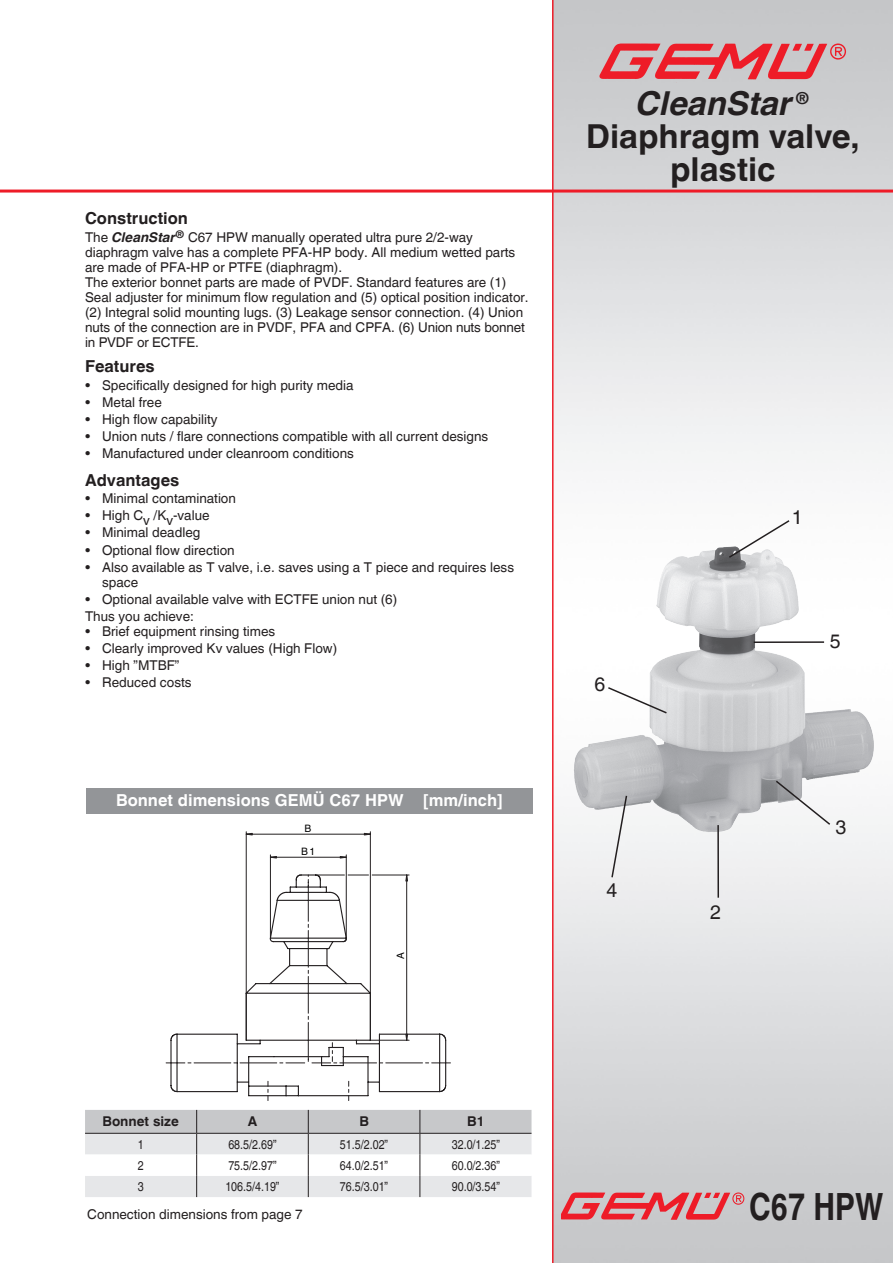
<style>
.page{position:relative;width:893px;height:1263px;background:#fff}
.page>*{position:absolute;margin:0;border:0;box-sizing:border-box;transform-origin:0 0}
.t1{font:700 37.5px "Helvetica World";color:#231f20;scale:.8 1}
.t2{font:700 33px/33px "Helvetica World";color:#231f20;text-align:center}
.t3{font:19.5px "Helvetica World";color:#231f20}
.t4{font:700 16.5px "Helvetica World";color:#fff}
.t5{font:700 16.5px "Helvetica World";color:#231f20}
.t6{font:13.5px/15px "Helvetica World";color:#231f20}
.t7{font:700 13.5px "Helvetica World";color:#231f20}
.t8{font:12.75px "Helvetica World";color:#231f20;scale:.84 1}
.t9{font:10.2px "Helvetica World";color:#000}
.s1{font-weight:700;font-style:italic}
.s2{font-style:italic}
</style>
<div class="page">
<img style="left:554px;top:0;width:339px;height:1263px">
<hr style="left:0;top:190px;width:893px;height:3px;background:#ee1c28">
<hr style="left:552px;top:0;width:2px;height:1263px;background:#ee1c28">
<img style="left:561px;top:1193px;width:187px;height:34px">
<img style="left:594px;top:37px;width:260px;height:54px">
<svg style="left:170px;top:874px;width:277px;height:223px"></svg>
<hr style="left:270px;top:857px;width:76px;height:1px;background:#231f20">
<hr style="left:270px;top:855px;width:1px;height:83px;background:#231f20">
<svg style="left:348px;top:1081px;width:1px;height:19px"></svg>
<svg style="left:268px;top:1081px;width:1px;height:19px"></svg>
<hr style="left:308px;top:1022px;width:1px;height:37px;background:#231f20">
<hr style="left:308px;top:976px;width:1px;height:37px;background:#231f20">
<hr style="left:308px;top:930px;width:1px;height:37px;background:#231f20">
<hr style="left:308px;top:882px;width:1px;height:39px;background:#231f20">
<hr style="left:340px;top:1063px;width:37px;height:1px;background:#231f20">
<hr style="left:386px;top:1063px;width:36px;height:1px;background:#231f20">
<svg style="left:426px;top:1063px;width:24px;height:1px"></svg>
<svg style="left:280px;top:1043px;width:57px;height:21px"></svg>
<hr style="left:240px;top:1063px;width:37px;height:1px;background:#231f20">
<hr style="left:194px;top:1063px;width:37px;height:1px;background:#231f20">
<svg style="left:166px;top:1063px;width:25px;height:1px"></svg>
<hr style="left:346px;top:855px;width:1px;height:83px;background:#231f20">
<hr style="left:370px;top:832px;width:1px;height:208px;background:#231f20">
<hr style="left:246px;top:832px;width:1px;height:208px;background:#231f20">
<hr style="left:246px;top:834px;width:124px;height:1px;background:#231f20">
<hr style="left:406px;top:875px;width:1px;height:165px;background:#231f20">
<hr style="left:372px;top:875px;width:37px;height:1px;background:#231f20">
<svg style="left:316px;top:875px;width:52px;height:1px"></svg>
<hr style="left:370px;top:1040px;width:39px;height:1px;background:#231f20">
<svg style="left:405px;top:1034px;width:3px;height:7px"></svg>
<svg style="left:405px;top:874px;width:3px;height:7px"></svg>
<img style="left:656px;top:547px;width:75px;height:108px">
<svg style="left:610px;top:794px;width:18px;height:85px"></svg>
<svg style="left:774px;top:779px;width:58px;height:47px"></svg>
<hr style="left:754px;top:641px;width:70px;height:2px;background:#231f20">
<svg style="left:727px;top:519px;width:64px;height:40px"></svg>
<hr style="left:717px;top:825px;width:2px;height:73px;background:#231f20">
<svg style="left:606px;top:686px;width:62px;height:29px"></svg>
<div style="left:86px;top:788px;width:447px;height:25px;background:#939598"></div>
<svg style="left:85px;top:1110px;width:446px;height:87px"></svg>
<p class="t5" style="left:85px;top:209px;width:104px">Construction</p>
<p class="t6" style="left:85px;top:229px;width:445px">The <span class="s1">CleanStar</span><sup>®</sup> C67 HPW manually operated ultra pure 2/2-way diaphragm valve has a complete PFA-HP body. All medium wetted parts are made of PFA-HP or PTFE (diaphragm).<br>The exterior bonnet parts are made of PVDF. Standard features are (1)<br>Seal adjuster for minimum flow regulation and (5) optical position indicator. (2) Integral solid mounting lugs. (3) Leakage sensor connection. (4) Union nuts of the connection are in PVDF, PFA and CPFA. (6) Union nuts bonnet in PVDF or ECTFE.</p>
<p class="t5" style="left:85px;top:357px;width:71px">Features</p>
<p class="t6" style="left:85px;top:377px;width:270px">• Specifically designed for high purity media</p>
<p class="t6" style="left:85px;top:394px;width:78px">• Metal free</p>
<p class="t6" style="left:85px;top:412px;width:134px">• High flow capability</p>
<p class="t6" style="left:85px;top:429px;width:405px">• Union nuts / flare connections compatible with all current designs</p>
<p class="t6" style="left:85px;top:446px;width:270px">• Manufactured under cleanroom conditions</p>
<p class="t5" style="left:85px;top:471px;width:96px">Advantages</p>
<p class="t6" style="left:85px;top:491px;width:152px">• Minimal contamination</p>
<p class="t6" style="left:85px;top:508px;width:126px">• High Cv /Kv-value</p>
<p class="t6" style="left:85px;top:525px;width:117px">• Minimal deadleg</p>
<p class="t6" style="left:85px;top:542px;width:151px">• Optional flow direction</p>
<p class="t6" style="left:102px;top:559px;width:414px;text-indent:-17px">• Also available as T valve, i.e. saves using a T piece and requires less space</p>
<p class="t6" style="left:85px;top:590px;width:314px;line-height:17.1px">• Optional available valve with ECTFE union nut (6)<br>Thus you achieve:</p>
<p class="t6" style="left:85px;top:624px;width:192px">• Brief equipment rinsing times</p>
<p class="t6" style="left:85px;top:641px;width:254px">• Clearly improved Kv values (High Flow)</p>
<p class="t6" style="left:85px;top:658px;width:96px">• High ”MTBF”</p>
<p class="t6" style="left:85px;top:675px;width:108px">• Reduced costs</p>
<p class="t4" style="left:116px;top:791px;width:388px">Bonnet dimensions GEMÜ C67 HPW [mm/inch]</p>
<p class="t9" style="left:304px;top:822px;width:8px">B</p>
<p class="t9" style="left:301px;top:845px;width:15px">B1</p>
<p class="t9" style="left:395px;top:959px;width:8px;rotate:-90deg">A</p>
<h2 class="t2" style="left:586px;top:87px;width:275px"><span class="s2">CleanStar</span> <sup>®<br></sup>Diaphragm valve, plastic</h2>
<h3 class="t3" style="left:594px;top:673px;width:12px">6</h3>
<h3 class="t3" style="left:606px;top:879px;width:12px">4</h3>
<h3 class="t3" style="left:710px;top:900px;width:12px">2</h3>
<h3 class="t3" style="left:792px;top:506px;width:12px">1</h3>
<h3 class="t3" style="left:830px;top:630px;width:12px">5</h3>
<h3 class="t3" style="left:835px;top:815px;width:12px">3</h3>
<p class="t7" style="left:102px;top:1114px;width:78px">Bonnet size</p>
<p class="t7" style="left:248px;top:1114px;width:11px">A</p>
<p class="t7" style="left:359px;top:1114px;width:11px">B</p>
<p class="t7" style="left:467px;top:1114px;width:19px">B1</p>
<p class="t8" style="left:138px;top:1137px;width:9px">1</p>
<p class="t8" style="left:228px;top:1137px;width:59px">68.5/2.69”</p>
<p class="t8" style="left:340px;top:1137px;width:59px">51.5/2.02”</p>
<p class="t8" style="left:452px;top:1137px;width:59px">32.0/1.25”</p>
<p class="t8" style="left:138px;top:1158px;width:9px">2</p>
<p class="t8" style="left:228px;top:1158px;width:59px">75.5/2.97”</p>
<p class="t8" style="left:340px;top:1158px;width:59px">64.0/2.51”</p>
<p class="t8" style="left:452px;top:1158px;width:59px">60.0/2.36”</p>
<p class="t8" style="left:138px;top:1179px;width:9px">3</p>
<p class="t8" style="left:225px;top:1179px;width:66px">106.5/4.19”</p>
<p class="t8" style="left:340px;top:1179px;width:59px">76.5/3.01”</p>
<p class="t8" style="left:452px;top:1179px;width:59px">90.0/3.54”</p>
<p class="t6" style="left:87px;top:1207px;width:217px">Connection dimensions from page 7</p>
<h1 class="t1" style="left:749px;top:1185px;width:169px">C67 HPW</h1>
</div>
